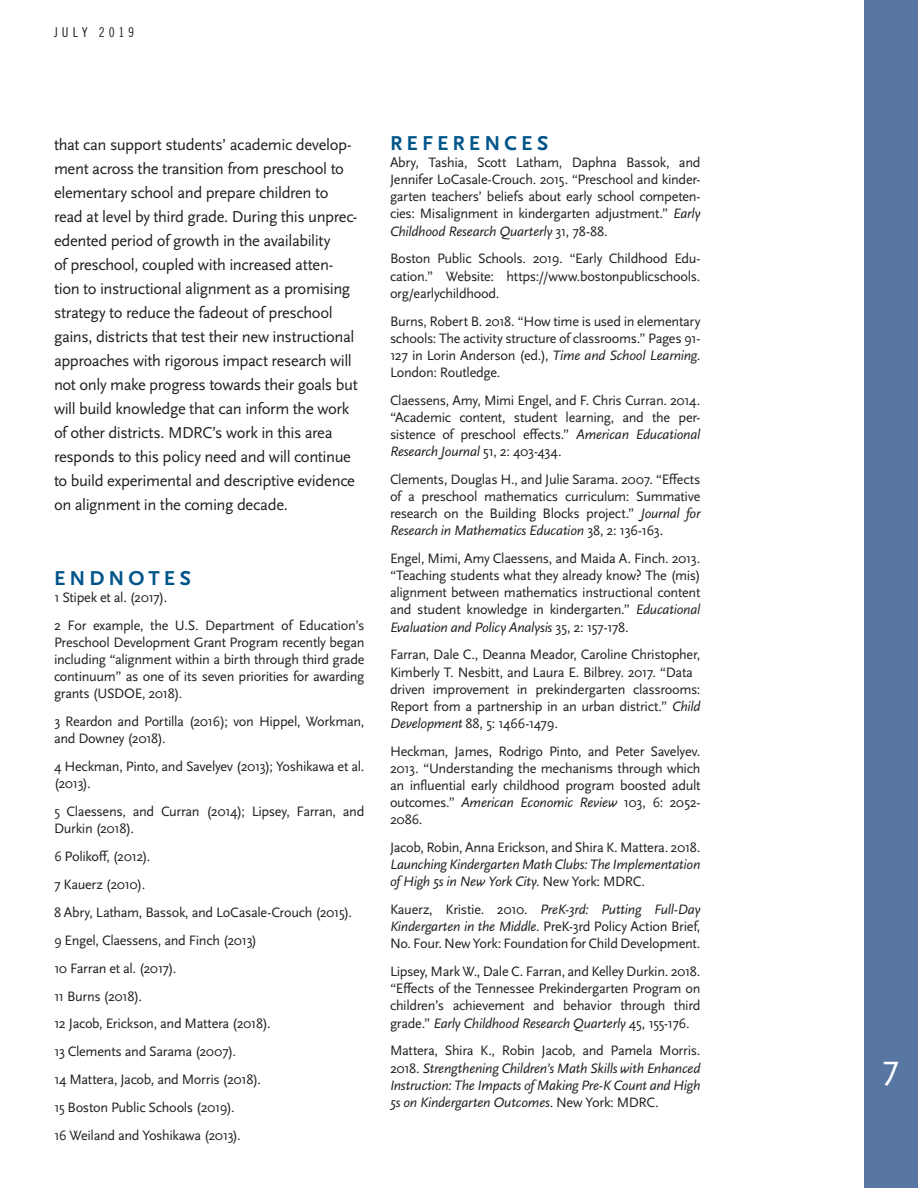
<style>
.page{position:relative;width:918px;height:1188px;background:#fff}
.page>*{position:absolute;margin:0;border:0;box-sizing:border-box;transform-origin:0 0}
.t1{font:36px "Scala Sans OT";color:#fff}
.Policy_Brief_-_Subhe{font:700 21px "Scala Sans OT";letter-spacing:.2em;color:#01558a}
.Policy_Brief_-_Parag{font:16.5px/24px "Scala Sans OT";letter-spacing:-.025em;color:#231f20}
.Policy_Brief_-_Ref_T{font:14.25px/17.1px "Scala Sans OT";letter-spacing:-.02em;color:#231f20;text-align:justify}
.Policy_Brief_-_Ref_T-2{font:italic 14.25px/17.1px "Scala Sans OT";letter-spacing:-.015em;color:#231f20;text-align:justify}
.t2{font:13.5px "Trade Gothic LT Std Cn 18";letter-spacing:.285em;color:#231f20}
.s1{font-style:italic}
.s2{font-style:normal}
</style>
<div class="page">
<div style="left:864px;top:0;width:54px;height:1188px;background:#5876a2"></div>
<p class="t2" style="left:54px;top:24px;width:82px">JULY 2019</p>
<p class="Policy_Brief_-_Parag" style="left:54px;top:133px;width:305px">that can support students’ academic develop&shy;ment across the transition from preschool to elementary school and prepare children to read at level by third grade. During this unprec&shy;edented period of growth in the availability<br>of preschool, coupled with increased atten&shy;tion to instructional alignment as a promising strategy to reduce the fadeout of preschool gains, districts that test their new instructional approaches with rigorous impact research will not only make progress towards their goals but will build knowledge that can inform the work of other districts. MDRC’s work in this area responds to this policy need and will continue to build experimental and descriptive evidence on alignment in the coming decade.</p>
<p class="Policy_Brief_-_Subhe" style="left:54px;top:566px;width:138px">ENDNOTES</p>
<p class="Policy_Brief_-_Ref_T" style="left:54px;top:589px;width:115px">1 Stipek et al. (2017).</p>
<p class="Policy_Brief_-_Ref_T" style="left:54px;top:617px;width:312px">2 For example, the U.S. Department of Education’s Preschool Development Grant Program recently began including “alignment within a birth through third grade continuum” as one of its seven priorities for awarding grants (USDOE, 2018).</p>
<p class="Policy_Brief_-_Ref_T" style="left:54px;top:713px;width:312px">3 Reardon and Portilla (2016); von Hippel, Workman, and Downey (2018).</p>
<p class="Policy_Brief_-_Ref_T" style="left:54px;top:758px;width:312px">4 Heckman, Pinto, and Savelyev (2013); Yoshikawa et al. (2013).</p>
<p class="Policy_Brief_-_Ref_T" style="left:54px;top:803px;width:312px">5 Claessens, and Curran (2014); Lipsey, Farran, and<br>Durkin (2018).</p>
<p class="Policy_Brief_-_Ref_T" style="left:54px;top:848px;width:98px">6 Polikoff, (2012).</p>
<p class="Policy_Brief_-_Ref_T" style="left:54px;top:876px;width:93px">7 Kauerz (2010).</p>
<p class="Policy_Brief_-_Ref_T" style="left:54px;top:904px;width:300px">8 Abry, Latham, Bassok, and LoCasale-Crouch (2015).</p>
<p class="Policy_Brief_-_Ref_T" style="left:54px;top:932px;width:205px">9 Engel, Claessens, and Finch (2013)</p>
<p class="Policy_Brief_-_Ref_T" style="left:54px;top:960px;width:124px">10 Farran et al. (2017).</p>
<p class="Policy_Brief_-_Ref_T" style="left:54px;top:988px;width:89px">11 Burns (2018).</p>
<p class="Policy_Brief_-_Ref_T" style="left:54px;top:1016px;width:218px">12 Jacob, Erickson, and Mattera (2018).</p>
<p class="Policy_Brief_-_Ref_T" style="left:54px;top:1043px;width:184px">13 Clements and Sarama (2007).</p>
<p class="Policy_Brief_-_Ref_T" style="left:54px;top:1071px;width:208px">14 Mattera, Jacob, and Morris (2018).</p>
<p class="Policy_Brief_-_Ref_T" style="left:54px;top:1099px;width:182px">15 Boston Public Schools (2019).</p>
<p class="Policy_Brief_-_Ref_T" style="left:54px;top:1127px;width:188px">16 Weiland and Yoshikawa (2013).</p>
<p class="Policy_Brief_-_Subhe" style="left:390px;top:131px;width:160px">REFERENCES</p>
<p class="Policy_Brief_-_Ref_T" style="left:390px;top:154px;width:312px">Abry, Tashia, Scott Latham, Daphna Bassok, and Jennifer LoCasale-Crouch. 2015. “Preschool and kinder&shy;garten teachers’ beliefs about early school competen&shy;cies: Misalignment in kindergarten adjustment.” <span class="s1">Early Childhood Research Quarterly</span> 31, 78-88.</p>
<p class="Policy_Brief_-_Ref_T" style="left:390px;top:251px;width:312px">Boston Public Schools. 2019. “Early Childhood Edu&shy;cation.” Website: https://www.bostonpublicschools. org/earlychildhood.</p>
<p class="Policy_Brief_-_Ref_T" style="left:390px;top:313px;width:312px">Burns, Robert B. 2018. “How time is used in elementary schools: The activity structure of classrooms.” Pages 91- 127 in Lorin Anderson (ed.), <span class="s1">Time and School Learning</span>.<br>London: Routledge.</p>
<p class="Policy_Brief_-_Ref_T" style="left:390px;top:392px;width:312px">Claessens, Amy, Mimi Engel, and F. Chris Curran. 2014. “Academic content, student learning, and the per&shy;sistence of preschool effects.” <span class="s1">American Educational Research Journal</span> 51, 2: 403-434.</p>
<p class="Policy_Brief_-_Ref_T" style="left:390px;top:471px;width:312px">Clements, Douglas H., and Julie Sarama. 2007. “Effects of a preschool mathematics curriculum: Summative research on the Building Blocks project.” <span class="s1">Journal for Research in Mathematics Education</span> 38, 2: 136-163.</p>
<p class="Policy_Brief_-_Ref_T" style="left:390px;top:550px;width:312px">Engel, Mimi, Amy Claessens, and Maida A. Finch. 2013. “Teaching students what they already know? The (mis) alignment between mathematics instructional content and student knowledge in kindergarten.” <span class="s1">Educational Evaluation and Policy Analysis</span> 35, 2: 157-178.</p>
<p class="Policy_Brief_-_Ref_T" style="left:390px;top:647px;width:312px">Farran, Dale C., Deanna Meador, Caroline Christopher, Kimberly T. Nesbitt, and Laura E. Bilbrey. 2017. “Data‐ driven improvement in prekindergarten classrooms:<br>Report from a partnership in an urban district.” <span class="s1">Child Development</span> 88, 5: 1466-1479.</p>
<p class="Policy_Brief_-_Ref_T" style="left:390px;top:743px;width:312px">Heckman, James, Rodrigo Pinto, and Peter Savelyev.<br>2013. “Understanding the mechanisms through which an influential early childhood program boosted adult outcomes.” <span class="s1">American Economic Review</span> 103, 6: 2052- 2086.</p>
<p class="Policy_Brief_-_Ref_T-2" style="left:390px;top:839px;width:312px"><span class="s2">Jacob, Robin, Anna Erickson, and Shira K. Mattera. 2018.<br></span>Launching Kindergarten Math Clubs: The Implementation of High 5s in New York City<span class="s2">. New York: MDRC.</span></p>
<p class="Policy_Brief_-_Ref_T" style="left:390px;top:901px;width:312px">Kauerz, Kristie. 2010. <span class="s1">PreK-3rd: Putting Full-Day Kindergarten in the Middle</span>. PreK-3rd Policy Action Brief, No. Four. New York: Foundation for Child Development.</p>
<p class="Policy_Brief_-_Ref_T" style="left:390px;top:963px;width:312px">Lipsey, Mark W., Dale C. Farran, and Kelley Durkin. 2018. “Effects of the Tennessee Prekindergarten Program on children’s achievement and behavior through third grade.” <span class="s1">Early Childhood Research Quarterly</span> 45, 155-176.</p>
<p class="Policy_Brief_-_Ref_T-2" style="left:390px;top:1043px;width:312px"><span class="s2">Mattera, Shira K., Robin Jacob, and Pamela Morris.<br>2018.</span> Strengthening Children’s Math Skills with Enhanced Instruction: The Impacts of Making Pre-K Count and High 5s on Kindergarten Outcomes<span class="s2">. New York: MDRC.</span></p>
<h1 class="t1" style="left:883px;top:1048px;width:18px">7</h1>
</div>
